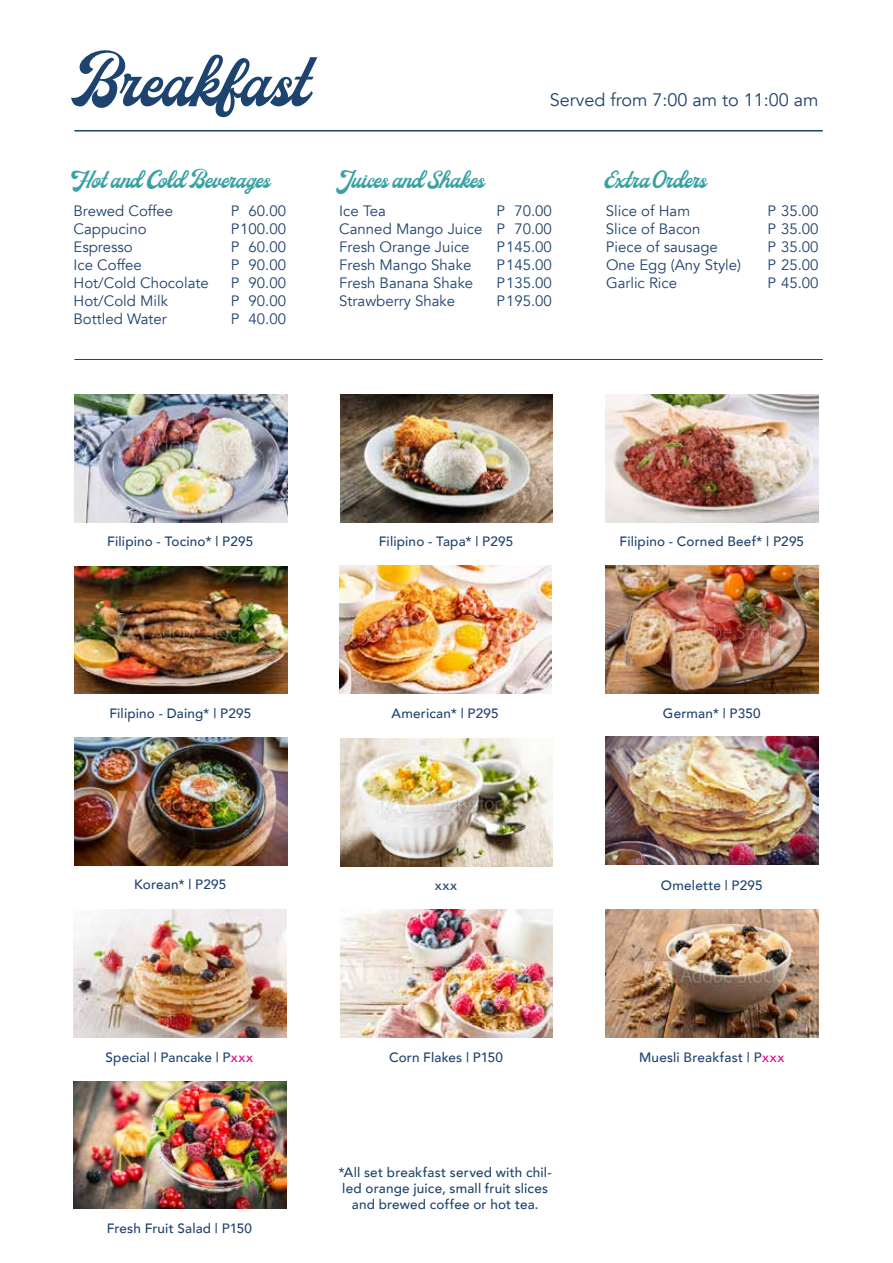
<style>
.page{position:relative;width:893px;height:1263px;background:#fff}
.page>*{position:absolute;margin:0;border:0;box-sizing:border-box;transform-origin:0 0}
.t1{font:69.75px "Milestone Free Version Script";letter-spacing:-.015em;color:#1d436f}
.t2{font:24px "Milestone Free Version Script";letter-spacing:-.005em;color:#39a1a3}
.t3{font:18px "Avenir";color:#1f426d}
.t4{font:15px/18px "Avenir";color:#1f426d;text-align:justify}
.t5{font:500 13.5px/16.2px "Avenir";letter-spacing:.015em;color:#1f426d;text-align:center}
.s1{color:#e6007d}
</style>
<div class="page">
<img style="left:74px;top:394px;width:213px;height:128px">
<img style="left:339px;top:566px;width:213px;height:127px">
<img style="left:340px;top:394px;width:213px;height:128px">
<img style="left:606px;top:566px;width:213px;height:127px">
<img style="left:606px;top:394px;width:213px;height:128px">
<img style="left:606px;top:737px;width:213px;height:127px">
<img style="left:74px;top:566px;width:213px;height:128px">
<img style="left:606px;top:910px;width:213px;height:127px">
<img style="left:74px;top:738px;width:213px;height:127px">
<img style="left:74px;top:910px;width:212px;height:127px">
<img style="left:340px;top:738px;width:213px;height:128px">
<img style="left:340px;top:910px;width:213px;height:127px">
<img style="left:74px;top:1081px;width:212px;height:128px">
<hr style="left:74px;top:130px;width:749px;height:1px;background:#1f426d">
<hr style="left:74px;top:359px;width:749px;height:1px;background:#1f426d">
<h1 class="t1" style="left:74px;top:48px;width:239px">Breakfast</h1>
<p class="t3" style="left:550px;top:89px;width:270px">Served from 7:00 am to 11:00 am</p>
<h2 class="t2" style="left:74px;top:168px;width:199px">Hot and Cold Beverages</h2>
<h2 class="t2" style="left:339px;top:168px;width:147px">Juices and Shakes</h2>
<h2 class="t2" style="left:606px;top:168px;width:103px">Extra Orders</h2>
<p class="t4" style="left:74px;top:203px;width:101px">Brewed Coffee</p>
<p class="t4" style="left:231px;top:203px;width:57px">P 60.00</p>
<p class="t4" style="left:74px;top:221px;width:75px">Cappucino</p>
<p class="t4" style="left:231px;top:221px;width:57px">P100.00</p>
<p class="t4" style="left:74px;top:239px;width:61px">Espresso</p>
<p class="t4" style="left:231px;top:239px;width:57px">P 60.00</p>
<p class="t4" style="left:74px;top:257px;width:70px">Ice Coffee</p>
<p class="t4" style="left:231px;top:257px;width:57px">P 90.00</p>
<p class="t4" style="left:74px;top:275px;width:137px">Hot/Cold Chocolate</p>
<p class="t4" style="left:231px;top:275px;width:57px">P 90.00</p>
<p class="t4" style="left:74px;top:293px;width:96px">Hot/Cold Milk</p>
<p class="t4" style="left:231px;top:293px;width:57px">P 90.00</p>
<p class="t4" style="left:74px;top:311px;width:95px">Bottled Water</p>
<p class="t4" style="left:231px;top:311px;width:57px">P 40.00</p>
<p class="t4" style="left:339px;top:203px;width:214px;text-indent:157px">P 70.00<br>Canned Mango Juice P 70.00<br>Fresh Orange Juice</p>
<p class="t4" style="left:339px;top:203px;width:48px">Ice Tea</p>
<p class="t4" style="left:497px;top:239px;width:57px">P145.00</p>
<p class="t4" style="left:339px;top:257px;width:134px">Fresh Mango Shake</p>
<p class="t4" style="left:497px;top:257px;width:57px">P145.00</p>
<p class="t4" style="left:339px;top:275px;width:135px">Fresh Banana Shake</p>
<p class="t4" style="left:497px;top:275px;width:57px">P135.00</p>
<p class="t4" style="left:339px;top:293px;width:117px">Strawberry Shake</p>
<p class="t4" style="left:497px;top:293px;width:57px">P195.00</p>
<p class="t4" style="left:606px;top:203px;width:86px">Slice of Ham</p>
<p class="t4" style="left:767px;top:203px;width:53px">P 35.00</p>
<p class="t4" style="left:606px;top:221px;width:96px">Slice of Bacon</p>
<p class="t4" style="left:768px;top:221px;width:53px">P 35.00</p>
<p class="t4" style="left:606px;top:239px;width:113px">Piece of sausage</p>
<p class="t4" style="left:768px;top:239px;width:53px">P 35.00</p>
<p class="t4" style="left:606px;top:257px;width:137px">One Egg (Any Style)</p>
<p class="t4" style="left:768px;top:257px;width:53px">P 25.00</p>
<p class="t4" style="left:606px;top:275px;width:73px">Garlic Rice</p>
<p class="t4" style="left:768px;top:275px;width:53px">P 45.00</p>
<p class="t5" style="left:107px;top:533px;width:148px">Filipino - Tocino* | P295</p>
<p class="t5" style="left:109px;top:704px;width:143px">Filipino - Daing* | P295</p>
<p class="t5" style="left:379px;top:533px;width:136px">Filipino - Tapa* | P295</p>
<p class="t5" style="left:392px;top:704px;width:109px">American* | P295</p>
<p class="t5" style="left:619px;top:533px;width:186px">Filipino - Corned Beef* | P295</p>
<p class="t5" style="left:663px;top:704px;width:99px">German* | P350</p>
<p class="t5" style="left:134px;top:875px;width:94px">Korean* | P295</p>
<p class="t5" style="left:661px;top:877px;width:103px">Omelette | P295</p>
<p class="t5" style="left:435px;top:877px;width:24px">xxx</p>
<p class="t5" style="left:105px;top:1048px;width:149px">Special | Pancake | P<span class="s1">xxx</span></p>
<p class="t5" style="left:107px;top:1219px;width:147px">Fresh Fruit Salad | P150</p>
<p class="t5" style="left:389px;top:1048px;width:116px">Corn Flakes | P150</p>
<p class="t5" style="left:338px;top:1163px;width:215px">*All set breakfast served with chil&shy;led orange juice, small fruit slices and brewed coffee or hot tea.</p>
<p class="t5" style="left:639px;top:1048px;width:147px">Muesli Breakfast | P<span class="s1">xxx</span></p>
</div>
